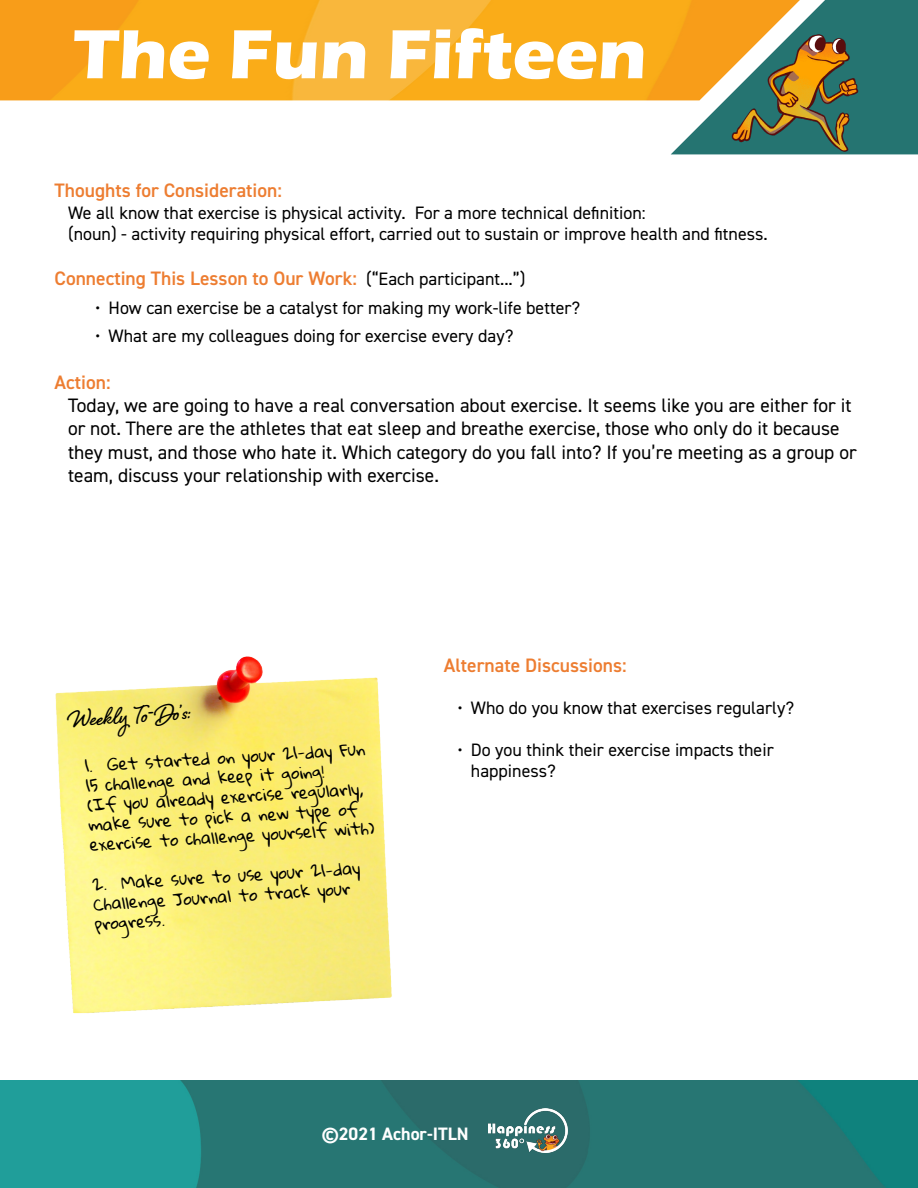
<style>
.page{position:relative;width:918px;height:1188px;background:#fff}
.page>*{position:absolute;margin:0;border:0;box-sizing:border-box;transform-origin:0 0}
.t1{font:700 72px "Eras ITC";color:#fff}
.t2{font:700 30px "Shelby";color:#000}
.t3{font:19.5px/23.4px "DIN2014";color:#000}
.t4{font:600 19.5px "DIN2014";color:#ed7d31}
.t5{font:18px/21.6px "DIN2014";color:#000}
.t6{font:700 18px "DIN2014";color:#fff}
.t7{font:16.5px/19.8px "Gloria Hallelujah";color:#000}
.s1{font-weight:400;font-size:18px;color:#000}
</style>
<div class="page">
<img style="left:0;top:1080px;width:918px;height:108px">
<img style="left:0;top:0;width:671px;height:100px">
<img style="left:671px;top:0;width:247px;height:154px">
<img style="left:489px;top:1108px;width:79px;height:44px">
<img style="left:729px;top:32px;width:131px;height:121px">
<img style="left:55px;top:656px;width:337px;height:358px">
<h1 class="t1" style="left:73px;top:13px;width:575px">The Fun Fifteen</h1>
<p class="t4" style="left:55px;top:177px;width:229px">Thoughts for Consideration:</p>
<p class="t5" style="left:68px;top:201px;width:701px">We all know that exercise is physical activity. For a more technical definition:<br>(noun) - activity requiring physical effort, carried out to sustain or improve health and fitness.</p>
<p class="t4" style="left:55px;top:266px;width:472px">Connecting This Lesson to Our Work: <span class="s1">(“Each participant...”)</span></p>
<p class="t5" style="left:95px;top:296px;width:487px">• How can exercise be a catalyst for making my work-life better?</p>
<p class="t5" style="left:95px;top:325px;width:420px">• What are my colleagues doing for exercise every day?</p>
<p class="t4" style="left:55px;top:369px;width:57px">Action:</p>
<p class="t3" style="left:68px;top:393px;width:790px">Today, we are going to have a real conversation about exercise. It seems like you are either for it or not. There are the athletes that eat sleep and breathe exercise, those who only do it because they must, and those who hate it. Which category do you fall into? If you’re meeting as a group or team, discuss your relationship with exercise.</p>
<h2 class="t2" style="left:67px;top:699px;width:123px;rotate:-4deg">Weekly To-Do’s:</h2>
<p class="t7" style="left:85px;top:755px;width:287px;rotate:-3deg">1. Get started on your 21-day Fun 15 challenge and keep it going!<br>(If you already exercise regularly, make sure to pick a new type of exercise to challenge yourself with)</p>
<p class="t7" style="left:92px;top:874px;width:270px;line-height:20.2px;rotate:-3deg">2. Make sure to use your 21-day<br>Challenge Journal to track your progress.</p>
<p class="t4" style="left:444px;top:652px;width:184px">Alternate Discussions:</p>
<p class="t5" style="left:457px;top:696px;width:338px">• Who do you know that exercises regularly?</p>
<p class="t5" style="left:471px;top:738px;width:304px;text-indent:-14px">• Do you think their exercise impacts their happiness?</p>
<p class="t6" style="left:322px;top:1122px;width:148px">©2021 Achor-ITLN</p>
</div>
